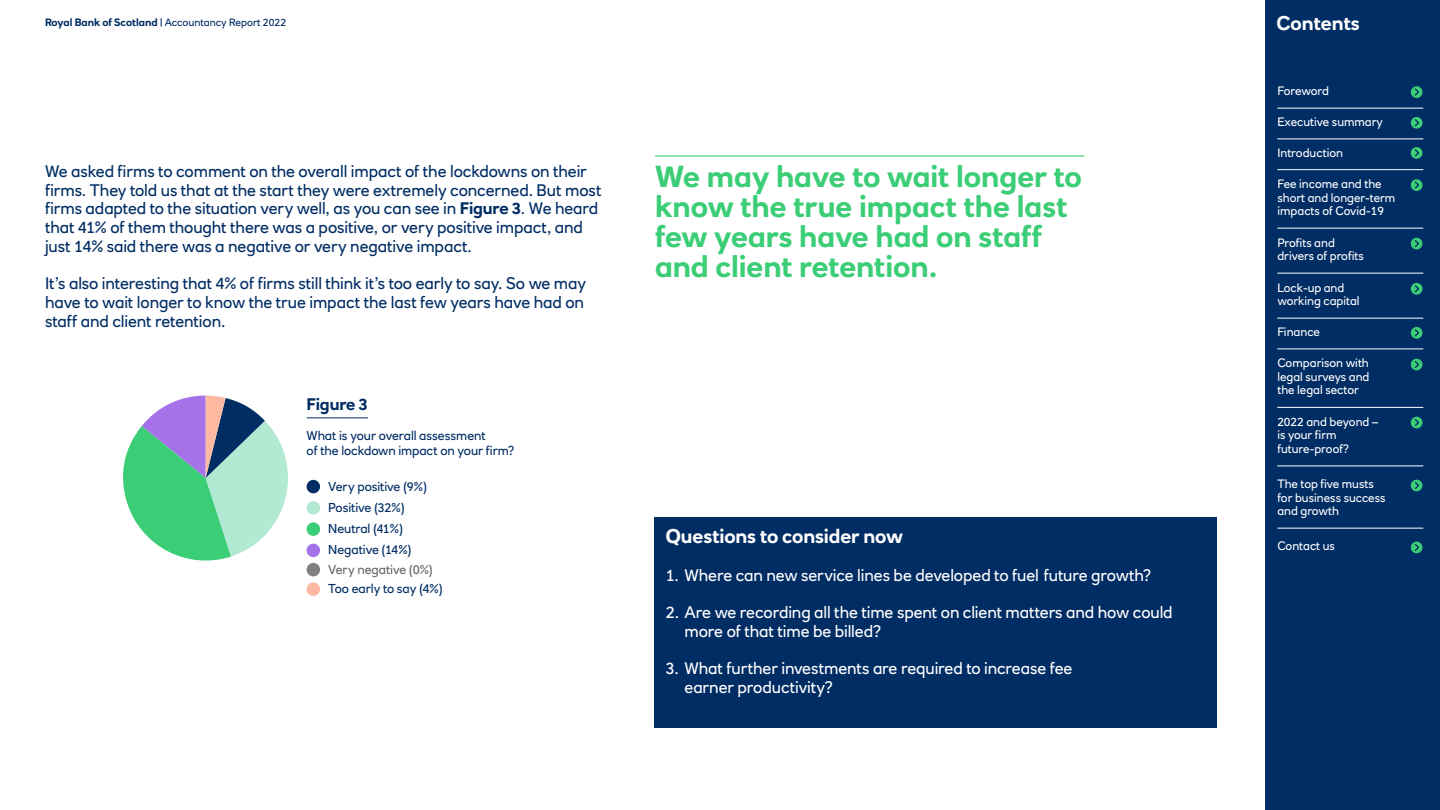
<style>
.page{position:relative;width:1440px;height:810px;background:#fff}
.page>*{position:absolute;margin:0;border:0;box-sizing:border-box;transform-origin:0 0}
.t1{font:700 30px/30px "RN House Sans";color:#3bce76}
.t2{font:700 19.5px "RN House Sans";letter-spacing:-.005em;color:#fff}
.t3{font:16.5px/18.8px "RN House Sans";letter-spacing:-.005em;color:#002d64}
.t4{font:16.5px/18.8px "RN House Sans";letter-spacing:-.005em;color:#fff}
.t5{font:700 16.5px "RN House Sans";letter-spacing:-.01em;color:#002d64}
.t6{font:12.75px/21.2px "RN House Sans";letter-spacing:-.005em;color:#002d64}
.t7{font:12.75px "RN House Sans";letter-spacing:-.005em;color:#666}
.t8{font:12px/13.5px "RN House Sans";color:#fff}
.t9{font:12px "RN House Sans";letter-spacing:-.02em;color:#fff}
.t10{font:10.5px "RN House Sans";color:#002d64}
.s1{font-weight:700}
</style>
<div class="page">
<div style="left:655px;top:517px;width:562px;height:211px;background:#002d64"></div>
<hr style="left:655px;top:155px;width:429px;height:2px;background:#3bce76">
<svg style="left:123px;top:396px;width:165px;height:165px"></svg>
<hr style="left:307px;top:417px;width:61px;height:1px;background:#002d64">
<div style="left:307px;top:480px;width:13px;height:13px;background:#002d64;border-radius:50%"></div>
<div style="left:307px;top:501px;width:13px;height:14px;background:#b2e9d3;border-radius:50%"></div>
<div style="left:307px;top:522px;width:13px;height:14px;background:#3bce76;border-radius:50%"></div>
<div style="left:307px;top:544px;width:13px;height:13px;background:#a572e9;border-radius:50%"></div>
<div style="left:307px;top:582px;width:13px;height:14px;background:#fdb8a2;border-radius:50%"></div>
<div style="left:307px;top:563px;width:13px;height:13px;background:#808080;border-radius:50%"></div>
<div style="left:1265px;top:0;width:175px;height:810px;background:#002d64"></div>
<div style="left:1411px;top:86px;width:11px;height:12px;background:#3bce76;border-radius:50%"></div>
<svg style="left:1414px;top:87px;width:6px;height:9px"></svg>
<div style="left:1411px;top:283px;width:11px;height:12px;background:#3bce76;border-radius:50%"></div>
<svg style="left:1414px;top:285px;width:6px;height:9px"></svg>
<div style="left:1411px;top:238px;width:11px;height:11px;background:#3bce76;border-radius:50%"></div>
<svg style="left:1414px;top:240px;width:5px;height:8px"></svg>
<div style="left:1411px;top:179px;width:11px;height:12px;background:#3bce76;border-radius:50%"></div>
<svg style="left:1414px;top:180px;width:6px;height:9px"></svg>
<svg style="left:1411px;top:147px;width:11px;height:12px"></svg>
<svg style="left:1414px;top:148px;width:6px;height:10px"></svg>
<div style="left:1411px;top:117px;width:11px;height:12px;background:#3bce76;border-radius:50%"></div>
<svg style="left:1414px;top:119px;width:6px;height:9px"></svg>
<hr style="left:1277px;top:108px;width:146px;height:1px;background:#fff">
<hr style="left:1277px;top:139px;width:146px;height:1px;background:#fff">
<hr style="left:1277px;top:169px;width:146px;height:1px;background:#fff">
<hr style="left:1277px;top:228px;width:146px;height:1px;background:#fff">
<hr style="left:1277px;top:273px;width:146px;height:1px;background:#fff">
<hr style="left:1277px;top:318px;width:146px;height:1px;background:#fff">
<hr style="left:1277px;top:349px;width:146px;height:1px;background:#fff">
<hr style="left:1277px;top:407px;width:146px;height:1px;background:#fff">
<hr style="left:1277px;top:466px;width:146px;height:1px;background:#fff">
<hr style="left:1277px;top:528px;width:146px;height:1px;background:#fff">
<div style="left:1411px;top:327px;width:11px;height:12px;background:#3bce76;border-radius:50%"></div>
<svg style="left:1414px;top:329px;width:6px;height:9px"></svg>
<div style="left:1411px;top:359px;width:11px;height:11px;background:#3bce76;border-radius:50%"></div>
<svg style="left:1414px;top:361px;width:5px;height:7px"></svg>
<div style="left:1411px;top:417px;width:11px;height:11px;background:#3bce76;border-radius:50%"></div>
<svg style="left:1414px;top:419px;width:5px;height:7px"></svg>
<div style="left:1411px;top:480px;width:11px;height:11px;background:#3bce76;border-radius:50%"></div>
<svg style="left:1414px;top:482px;width:5px;height:7px"></svg>
<div style="left:1411px;top:542px;width:11px;height:11px;background:#3bce76;border-radius:50%"></div>
<svg style="left:1414px;top:544px;width:5px;height:7px"></svg>
<p class="t10" style="left:45px;top:16px;width:243px"><span class="s1">Royal Bank of Scotland |</span> Accountancy Report 2022</p>
<p class="t3" style="left:45px;top:162px;width:558px">We asked firms to comment on the overall impact of the lockdowns on their firms. They told us that at the start they were extremely concerned. But most firms adapted to the situation very well, as you can see in <span class="s1">Figure 3</span>. We heard that 41% of them thought there was a positive, or very positive impact, and just 14% said there was a negative or very negative impact.</p>
<p class="t3" style="left:45px;top:274px;width:543px">It’s also interesting that 4% of firms still think it’s too early to say. So we may have to wait longer to know the true impact the last few years have had on staff and client retention.</p>
<p class="t5" style="left:307px;top:394px;width:63px">Figure 3</p>
<p class="t6" style="left:307px;top:428px;width:210px;line-height:15px">What is your overall assessment<br>of the lockdown impact on your firm?</p>
<p class="t6" style="left:328px;top:475px;width:100px">Very positive (9%)<br>Positive (32%)<br>Neutral (41%)<br>Negative (14%)</p>
<p class="t6" style="left:328px;top:578px;width:116px">Too early to say (4%)</p>
<p class="t7" style="left:328px;top:561px;width:106px">Very negative (0%)</p>
<h1 class="t1" style="left:655px;top:161px;width:428px">We may have to wait longer to know the true impact the last few years have had on staff and client retention.</h1>
<p class="t2" style="left:666px;top:524px;width:239px">Questions to consider now</p>
<p class="t4" style="left:666px;top:565px;width:487px">1. Where can new service lines be developed to fuel future growth?</p>
<p class="t4" style="left:685px;top:603px;width:490px;text-indent:-19px">2. Are we recording all the time spent on client matters and how could more of that time be billed?</p>
<p class="t4" style="left:685px;top:659px;width:389px;text-indent:-19px">3. What further investments are required to increase fee earner productivity?</p>
<p class="t2" style="left:1276px;top:11px;width:85px">Contents</p>
<p class="t9" style="left:1277px;top:84px;width:53px">Foreword</p>
<p class="t8" style="left:1277px;top:115px;width:107px">Executive summary</p>
<p class="t8" style="left:1277px;top:146px;width:67px">Introduction</p>
<p class="t8" style="left:1277px;top:177px;width:120px">Fee income and the short and longer-term impacts of Covid-19</p>
<p class="t8" style="left:1277px;top:236px;width:88px">Profits and drivers of profits</p>
<p class="t8" style="left:1277px;top:281px;width:84px">Lock-up and working capital</p>
<p class="t8" style="left:1277px;top:325px;width:44px">Finance</p>
<p class="t8" style="left:1277px;top:356px;width:94px;text-align:justify">Comparison with legal surveys and the legal sector</p>
<p class="t8" style="left:1277px;top:415px;width:102px">2022 and beyond – is your firm future-proof?</p>
<p class="t8" style="left:1277px;top:477px;width:110px">The top five musts for business success and growth</p>
<p class="t8" style="left:1277px;top:539px;width:59px">Contact us</p>
</div>
